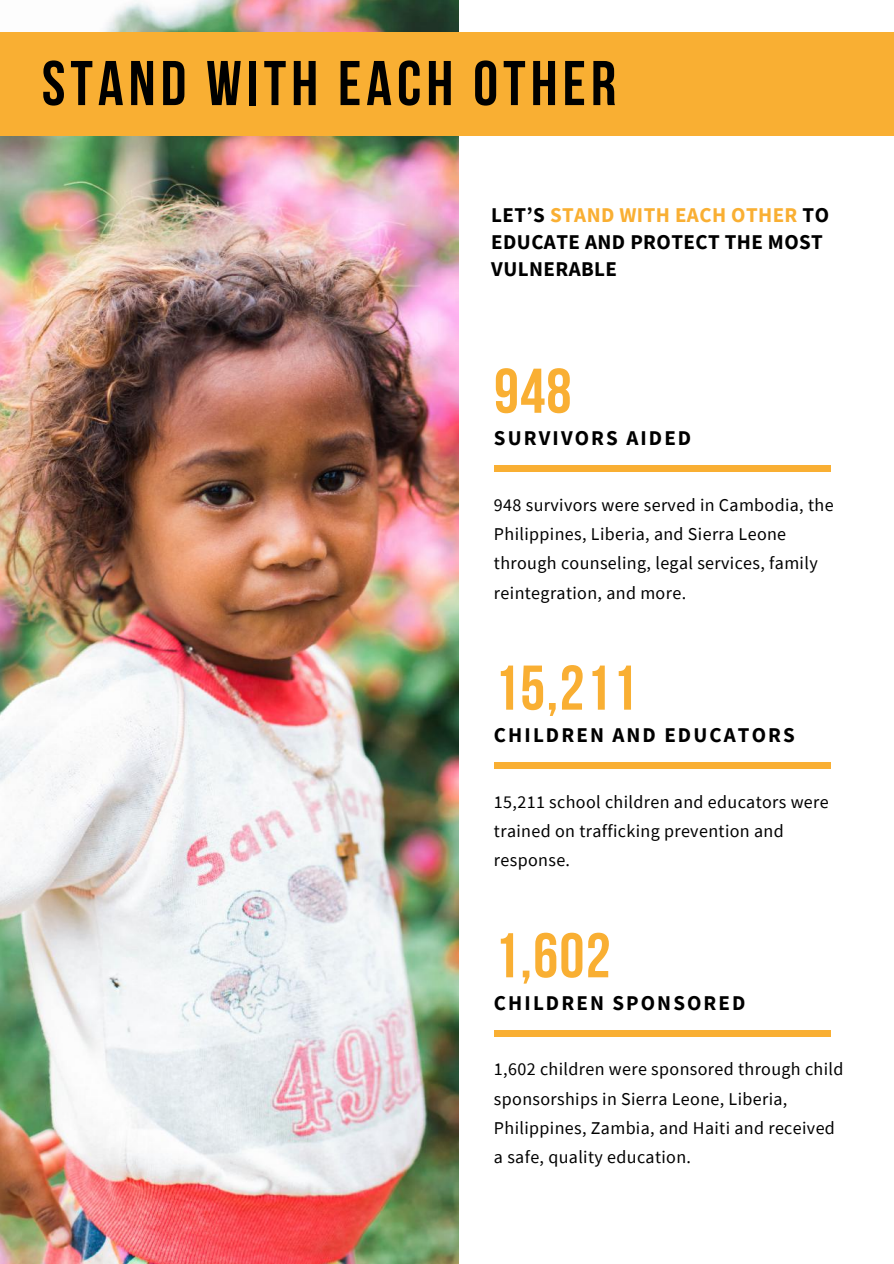
<style>
.page{position:relative;width:894px;height:1264px;background:#fff}
.page>*{position:absolute;margin:0;border:0;box-sizing:border-box;transform-origin:0 0}
.t1{font:700 63px "Bebas Neue";letter-spacing:.08em;color:#000}
.t2{font:700 63px "Bebas Neue";letter-spacing:.02em;color:#f9af33}
.t3{font:700 21px/27px "Source Sans Pro";letter-spacing:.02em;color:#000}
.t4{font:700 21px "Source Sans Pro";letter-spacing:.1em;color:#000}
.t5{font:18px/29.2px "Source Sans Pro";letter-spacing:.02em;color:#000}
.s1{color:#f9af33}
</style>
<div class="page">
<img style="left:0;top:0;width:458px;height:1263px">
<div style="left:494px;top:466px;width:336px;height:5px;background:#f9af33"></div>
<div style="left:0;top:32px;width:893px;height:104px;background:#f9af33"></div>
<div style="left:494px;top:762px;width:336px;height:6px;background:#f9af33"></div>
<div style="left:494px;top:1030px;width:336px;height:6px;background:#f9af33"></div>
<h1 class="t1" style="left:42px;top:58px;width:575px">STAND WITH EACH OTHER</h1>
<p class="t3" style="left:491px;top:201px;width:339px">LET’S <span class="s1">STAND WITH EACH OTHER</span> TO<br>EDUCATE AND PROTECT THE MOST<br>VULNERABLE</p>
<h1 class="t2" style="left:494px;top:365px;width:79px">948</h1>
<p class="t4" style="left:494px;top:424px;width:199px">SURVIVORS AIDED</p>
<p class="t5" style="left:494px;top:490px;width:341px">948 survivors were served in Cambodia, the Philippines, Liberia, and Sierra Leone through counseling, legal services, family reintegration, and more.</p>
<h1 class="t2" style="left:494px;top:662px;width:144px">15,211</h1>
<p class="t4" style="left:494px;top:721px;width:302px">CHILDREN AND EDUCATORS</p>
<p class="t5" style="left:494px;top:786px;width:336px">15,211 school children and educators were trained on trafficking prevention and response.</p>
<h1 class="t2" style="left:494px;top:930px;width:118px">1,602</h1>
<p class="t4" style="left:494px;top:988px;width:253px">CHILDREN SPONSORED</p>
<p class="t5" style="left:494px;top:1054px;width:351px">1,602 children were sponsored through child sponsorships in Sierra Leone, Liberia, Philippines, Zambia, and Haiti and received a safe, quality education.</p>
</div>
